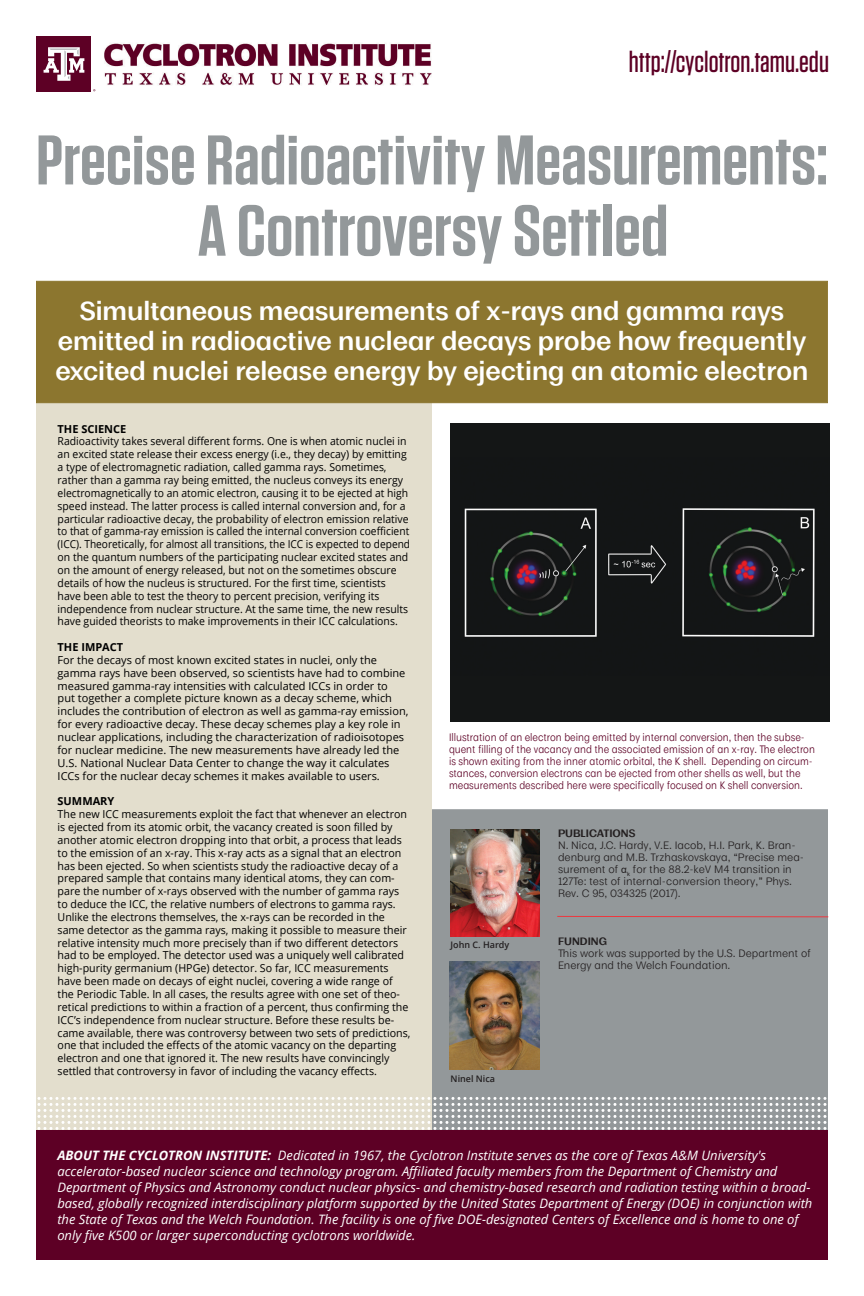
<style>
.page{position:relative;width:864px;height:1296px;background:#fff}
.page>*{position:absolute;margin:0;border:0;box-sizing:border-box;transform-origin:0 0}
.t1{font:600 72px "Tungsten";color:#93989a;scale:1.1 1}
.t2{font:600 70px "Tungsten";color:#93989a;scale:1.1 1}
.t3{font:500 30px "Tungsten";color:#5d0025}
.t4{font:600 24px/30px "Moriston";color:#fff;text-align:center}
.t5{font:italic 13px/16px "Open Sans";color:#fff}
.t6{font:11px/12.8px "Open Sans";color:#000}
.t7{font:11px/12.8px "Open Sans";color:#000;scale:.95 1}
.t8{font:11px "Open Sans";color:#000;scale:.92 1}
.t9{font:700 11px "Open Sans";color:#000}
.t10{font:10px/12px "Moriston";color:#5d0025;scale:.9 1}
.t11{font:10px/12px "Moriston";color:#231f20}
.t12{font:600 10px "Moriston";color:#231f20}
.t13{font:600 9px "Open Sans";color:#231f20}
.s1{font-weight:700}
.s2{font-family:"Arial"}
</style>
<div class="page">
<div style="left:432px;top:809px;width:396px;height:324px;background:#93989a;border:1px solid #93989a"></div>
<div style="left:828px;top:470px;width:19px;height:47px;background:#fff;border:1px solid #fff"></div>
<div style="left:36px;top:374px;width:396px;height:761px;background:#e3decd"></div>
<svg style="left:37px;top:1097px;width:789px;height:33px"></svg>
<div style="left:37px;top:36px;width:54px;height:55px;background:#5d0025"></div>
<svg style="left:44px;top:47px;width:40px;height:34px"></svg>
<img style="left:104px;top:43px;width:328px;height:42px">
<div style="left:36px;top:1130px;width:792px;height:130px;background:#5d0025"></div>
<img style="left:450px;top:830px;width:90px;height:106px">
<svg style="left:557px;top:915px;width:272px;height:3px"></svg>
<img style="left:450px;top:961px;width:90px;height:109px">
<div style="left:36px;top:281px;width:792px;height:122px;background:#8c762f;border:1px solid #8c762f"></div>
<div style="left:450px;top:423px;width:379px;height:298px;background:#131516"></div>
<p class="t3" style="left:629px;top:46px;width:202px">http://cyclotron.tamu.edu</p>
<p class="t2" style="left:36px;top:123px;width:721px">Precise Radioactivity Measurements:</p>
<p class="t1" style="left:198px;top:193px;width:430px">A Controversy Settled</p>
<p class="t4" style="left:56px;top:294px;width:754px">Simultaneous measurements of x-rays and gamma rays emitted in radioactive nuclear decays probe how frequently excited nuclei release energy by ejecting an atomic electron</p>
<p class="t7" style="left:58px;top:422px;width:369px"><span class="s1">THE SCIENCE<br></span>Radioactivity takes several different forms. One is when atomic nuclei in an excited state release their excess energy (i.e., they decay) by emitting</p>
<p class="t7" style="left:58px;top:461px;width:370px">a type of electromagnetic radiation, called gamma rays. Sometimes, rather than a gamma ray being emitted, the nucleus conveys its energy electromagnetically to an atomic electron, causing it to be ejected at high</p>
<p class="t7" style="left:58px;top:499px;width:372px">speed instead. The latter process is called internal conversion and, for a particular radioactive decay, the probability of electron emission relative to that of gamma-ray emission is called the internal conversion coefficient</p>
<p class="t8" style="left:58px;top:537px;width:385px">(ICC). Theoretically, for almost all transitions, the ICC is expected to depend</p>
<p class="t7" style="left:58px;top:550px;width:371px">on the quantum numbers of the participating nuclear excited states and on the amount of energy released, but not on the sometimes obscure details of how the nucleus is structured. For the first time, scientists have been able to test the theory to percent precision, verifying its independence from nuclear structure. At the same time, the new results have guided theorists to make improvements in their ICC calculations.</p>
<p class="t9" style="left:58px;top:639px;width:67px">THE IMPACT</p>
<p class="t6" style="left:58px;top:653px;width:352px">For the decays of most known excited states in nuclei, only the gamma rays have been observed, so scientists have had to combine measured gamma-ray intensities with calculated ICCs in order to<br>put together a complete picture known as a decay scheme, which includes the contribution of electron as well as gamma-ray emission, for every radioactive decay. These decay schemes play a key role in nuclear applications, including the characterization of radioisotopes for nuclear medicine. The new measurements have already led the U.S. National Nuclear Data Center to change the way it calculates ICCs for the nuclear decay schemes it makes available to users.</p>
<p class="t9" style="left:58px;top:794px;width:58px">SUMMARY</p>
<p class="t6" style="left:58px;top:807px;width:354px">The new ICC measurements exploit the fact that whenever an electron is ejected from its atomic orbit, the vacancy created is soon filled by another atomic electron dropping into that orbit, a process that leads to the emission of an x-ray. This x-ray acts as a signal that an electron has been ejected. So when scientists study the radioactive decay of a prepared sample that contains many identical atoms, they can com&shy;pare the number of x-rays observed with the number of gamma rays to deduce the ICC, the relative numbers of electrons to gamma rays.<br>Unlike the electrons themselves, the x-rays can be recorded in the same detector as the gamma rays, making it possible to measure their relative intensity much more precisely than if two different detectors had to be employed. The detector used was a uniquely well calibrated high-purity germanium (HPGe) detector. So far, ICC measurements have been made on decays of eight nuclei, covering a wide range of the Periodic Table. In all cases, the results agree with one set of theo&shy;retical predictions to within a fraction of a percent, thus confirming the ICC’s independence from nuclear structure. Before these results be&shy;came available, there was controversy between two sets of predictions, one that included the effects of the atomic vacancy on the departing electron and one that ignored it. The new results have convincingly settled that controversy in favor of including the vacancy effects.</p>
<p class="t10" style="left:449px;top:731px;width:408px">Illustration of an electron being emitted by internal conversion, then the subse&shy;quent filling of the vacancy and the associated emission of an x-ray. The electron is shown exiting from the inner atomic orbital, the K shell. Depending on circum&shy;stances, conversion electrons can be ejected from other shells as well, but the measurements described here were specifically focused on K shell conversion.</p>
<p class="t13" style="left:451px;top:939px;width:60px">John C. Hardy</p>
<p class="t13" style="left:451px;top:1073px;width:46px">Ninel Nica</p>
<p class="t12" style="left:558px;top:825px;width:79px">PUBLICATIONS</p>
<p class="t11" style="left:558px;top:838px;width:248px">N. Nica, J.C. Hardy, V.E. Iacob, H.I. Park, K. Bran&shy;denburg and M.B. Trzhaskovskaya, “Precise mea&shy;surement of <span class="s2">α</span><sub>k</sub> for the 88.2-keV M4 transition in 127Te: test of internal-conversion theory,” Phys.<br>Rev. C 95, 034325 (2017).</p>
<p class="t12" style="left:558px;top:933px;width:50px">FUNDING</p>
<p class="t11" style="left:558px;top:946px;width:254px">This work was supported by the U.S. Department of<br>Energy and the Welch Foundation.</p>
<p class="t5" style="left:57px;top:1147px;width:757px"><span class="s1">ABOUT THE CYCLOTRON INSTITUTE:</span> Dedicated in 1967, the Cyclotron Institute serves as the core of Texas A&amp;M University's accelerator-based nuclear science and technology program. Affiliated faculty members from the Department of Chemistry and Department of Physics and Astronomy conduct nuclear physics- and chemistry-based research and radiation testing within a broad&shy;based, globally recognized interdisciplinary platform supported by the United States Department of Energy (DOE) in conjunction with the State of Texas and the Welch Foundation. The facility is one of five DOE-designated Centers of Excellence and is home to one of only five K500 or larger superconducting cyclotrons worldwide.</p>
</div>
